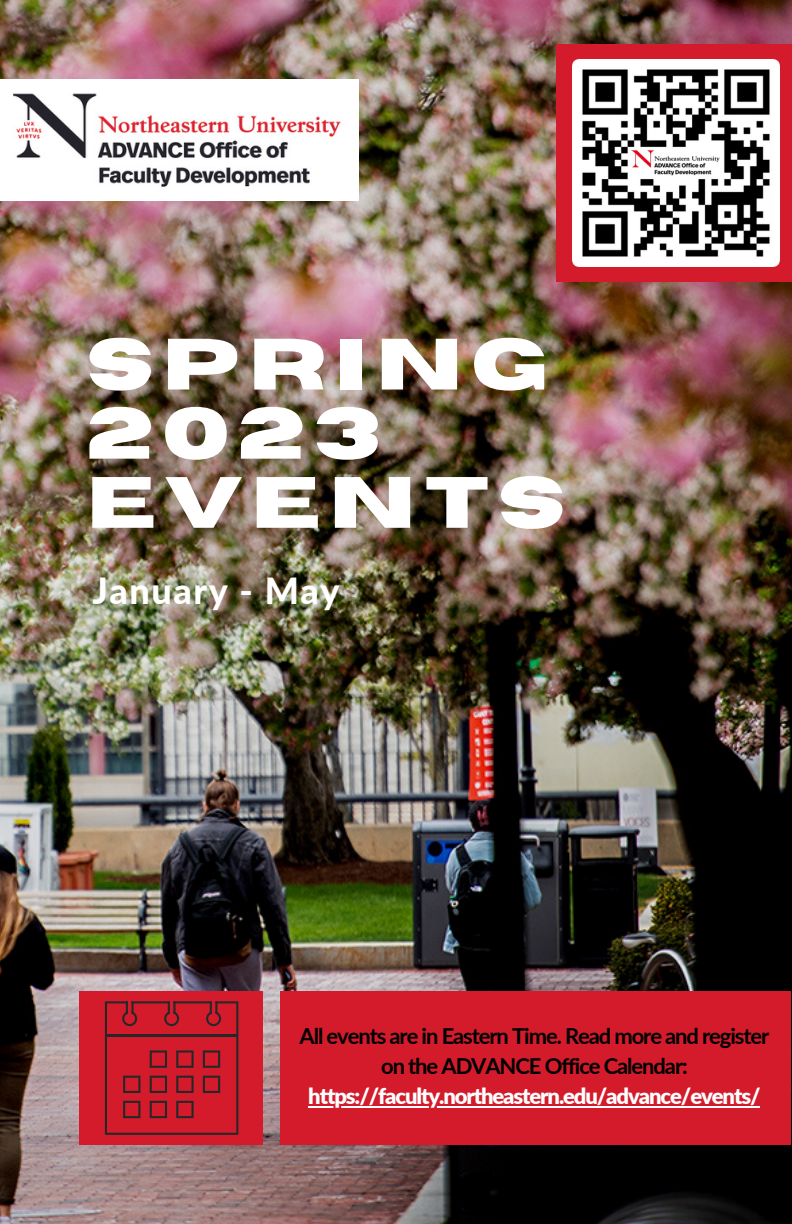
<style>
.page{position:relative;width:792px;height:1224px;background:#fff}
.page>*{position:absolute;margin:0;border:0;box-sizing:border-box;transform-origin:0 0}
.t1{font:700 72.4px/69.2px "Horizon";letter-spacing:.12em;color:#fff}
.t2{font:800 36px "Lato";letter-spacing:.045em;color:#fff}
.t3{font:700 22px/30px "Lato";letter-spacing:-.05em;color:#000;text-align:center}
.t4{font:900 22px "Lato";letter-spacing:-.05em;color:#fff}
</style>
<div class="page">
<img style="left:0;top:0;width:792px;height:1224px">
<div style="left:280px;top:991px;width:511px;height:154px;background:#d41b2c"></div>
<div style="left:79px;top:991px;width:184px;height:154px;background:#d41b2c"></div>
<img style="left:0;top:79px;width:358px;height:122px">
<svg style="left:105px;top:1001px;width:133px;height:134px"></svg>
<div style="left:557px;top:44px;width:235px;height:238px;background:#d41b2c"></div>
<img style="left:572px;top:60px;width:207px;height:207px">
<hr style="left:308px;top:1106px;width:452px;height:1px;background:#fff">
<h1 class="t1" style="left:87px;top:332px;width:480px">SPRING<br>2023<br>EVENTS</h1>
<h2 class="t2" style="left:92px;top:568px;width:249px">January - May</h2>
<p class="t3" style="left:300px;top:1021px;width:471px">All events are in Eastern Time. Read more and register on the ADVANCE Office Calendar:</p>
<p class="t4" style="left:308px;top:1083px;width:454px">https://faculty.northeastern.edu/advance/events/</p>
</div>
